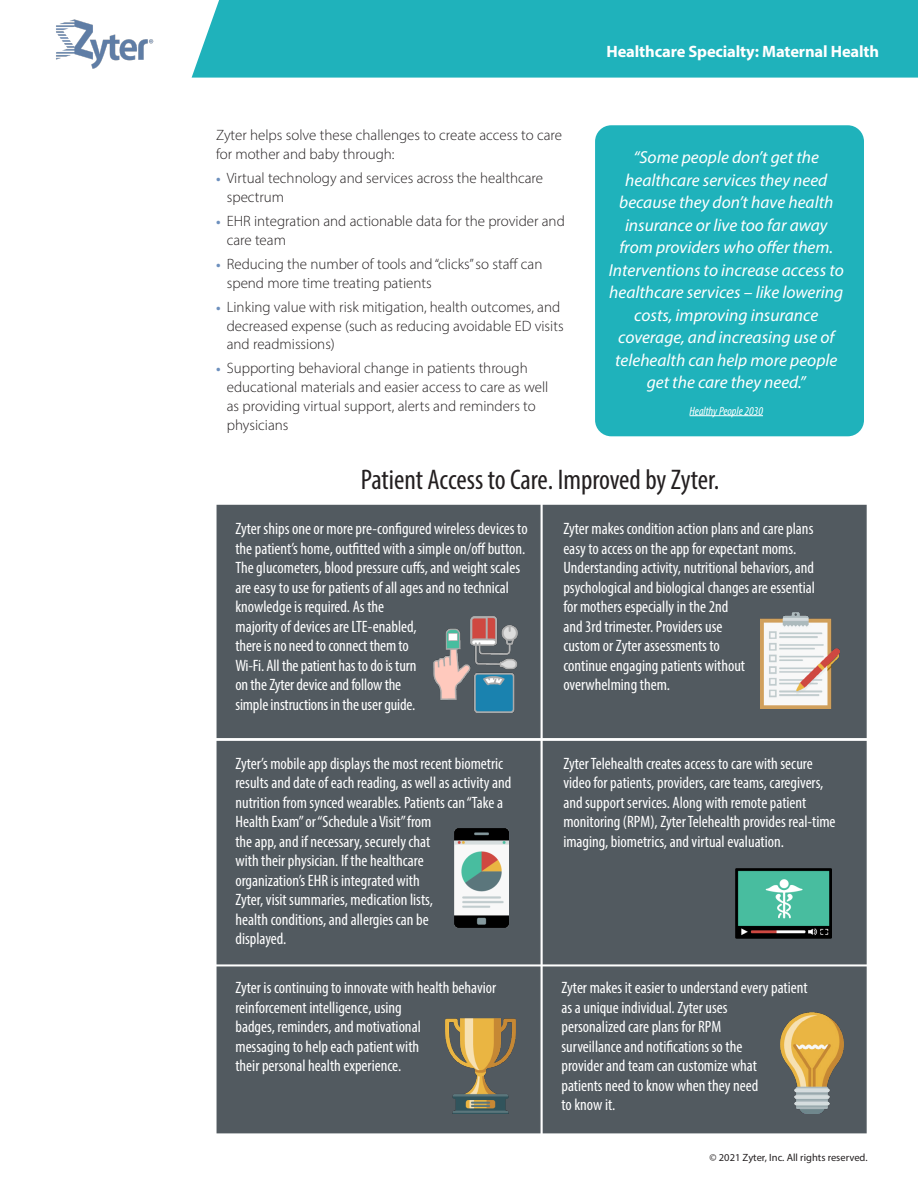
<style>
.page{position:relative;width:918px;height:1188px;background:#fff}
.page>*{position:absolute;margin:0;border:0;box-sizing:border-box;transform-origin:0 0}
.bodytext{font:condensed 28.5px "Myriad Pro";letter-spacing:-.005em;color:#231f20}
.bodytext-2{font:italic 17.4px/22.5px "Myriad Pro";color:#fff;text-align:center}
.bodytext-3{font:condensed 16.5px/19.5px "Myriad Pro";color:#fff}
.t1{font:700 16.5px "Myriad Pro";letter-spacing:-.01em;color:#fff}
.bodytext-4{font:300 15px/18.8px "Myriad Pro";color:#231f20}
.bodytext-5{font:italic condensed 12px "Myriad Pro";color:#fff}
.t2{font:10.5px "Myriad Pro";color:#231f20}
.s1{font-weight:700;font-size:13.5px;color:#6d90be}
</style>
<div class="page">
<img style="left:56px;top:19px;width:98px;height:50px">
<div style="left:192px;top:0;width:726px;height:78px;background:#1fb2bb"></div>
<div style="left:543px;top:966px;width:324px;height:167px;background:#525a60;border:2px solid #525a60"></div>
<div style="left:543px;top:741px;width:324px;height:223px;background:#525a60"></div>
<div style="left:543px;top:505px;width:324px;height:233px;background:#525a60"></div>
<div style="left:217px;top:966px;width:324px;height:167px;background:#525a60;border:2px solid #525a60"></div>
<div style="left:217px;top:741px;width:324px;height:223px;background:#525a60"></div>
<div style="left:217px;top:505px;width:324px;height:233px;background:#525a60"></div>
<img style="left:445px;top:1019px;width:70px;height:95px">
<img style="left:736px;top:868px;width:95px;height:71px">
<img style="left:455px;top:828px;width:53px;height:99px">
<img style="left:781px;top:1013px;width:63px;height:100px">
<img style="left:434px;top:616px;width:84px;height:97px">
<img style="left:760px;top:612px;width:80px;height:96px">
<div style="left:595px;top:125px;width:269px;height:311px;background:#1fb2bb;border-radius:16px"></div>
<hr style="left:690px;top:415px;width:73px;height:1px;background:#fff">
<p class="bodytext-4" style="left:216px;top:126px;width:348px">Zyter helps solve these challenges to create access to care for mother and baby through:</p>
<p class="bodytext-4" style="left:227px;top:169px;width:318px;text-indent:-11px"><span class="s1">•</span> Virtual technology and services across the healthcare spectrum</p>
<p class="bodytext-4" style="left:227px;top:211px;width:340px;text-indent:-11px"><span class="s1">•</span> EHR integration and actionable data for the provider and care team</p>
<p class="bodytext-4" style="left:227px;top:254px;width:317px;text-indent:-11px"><span class="s1">•</span> Reducing the number of tools and “clicks” so staff can spend more time treating patients</p>
<p class="bodytext-4" style="left:227px;top:297px;width:338px;text-indent:-11px"><span class="s1">•</span> Linking value with risk mitigation, health outcomes, and decreased expense (such as reducing avoidable ED visits and readmissions)</p>
<p class="bodytext-4" style="left:227px;top:359px;width:323px;text-indent:-11px"><span class="s1">•</span> Supporting behavioral change in patients through educational materials and easier access to care as well as providing virtual support, alerts and reminders to physicians</p>
<h2 class="t1" style="left:607px;top:40px;width:274px">Healthcare Specialty: Maternal Health</h2>
<p class="bodytext-2" style="left:609px;top:146px;width:237px">“Some people don’t get the healthcare services they need because they don’t have health insurance or live too far away from providers who offer them.<br>Interventions to increase access to healthcare services – like lowering costs, improving insurance coverage, and increasing use of telehealth can help more people get the care they need.”</p>
<p class="bodytext-5" style="left:690px;top:403px;width:75px">Healthy People 2030</p>
<p class="bodytext" style="left:361px;top:463px;width:360px">Patient Access to Care. Improved by Zyter.</p>
<p class="bodytext-3" style="left:235px;top:519px;width:294px">Zyter ships one or more pre-configured wireless devices to the patient’s home, outfitted with a simple on/off button.<br>The glucometers, blood pressure cuffs, and weight scales are easy to use for patients of all ages and no technical knowledge is required. As the<br>majority of devices are LTE-enabled,<br>there is no need to connect them to<br>Wi-Fi. All the patient has to do is turn<br>on the Zyter device and follow the<br>simple instructions in the user guide.</p>
<p class="bodytext-3" style="left:235px;top:753px;width:277px">Zyter’s mobile app displays the most recent biometric results and date of each reading, as well as activity and nutrition from synced wearables. Patients can “Take a Health Exam” or “Schedule a Visit” from<br>the app, and if necessary, securely chat<br>with their physician. If the healthcare<br>organization’s EHR is integrated with<br>Zyter, visit summaries, medication lists,<br>health conditions, and allergies can be<br>displayed.</p>
<p class="bodytext-3" style="left:235px;top:978px;width:262px">Zyter is continuing to innovate with health behavior reinforcement intelligence, using<br>badges, reminders, and motivational<br>messaging to help each patient with<br>their personal health experience.</p>
<p class="bodytext-3" style="left:563px;top:519px;width:253px">Zyter makes condition action plans and care plans easy to access on the app for expectant moms.<br>Understanding activity, nutritional behaviors, and psychological and biological changes are essential for mothers especially in the 2nd<br>and 3rd trimester. Providers use<br>custom or Zyter assessments to<br>continue engaging patients without overwhelming them.</p>
<p class="bodytext-3" style="left:563px;top:753px;width:274px">Zyter Telehealth creates access to care with secure video for patients, providers, care teams, caregivers, and support services. Along with remote patient monitoring (RPM), Zyter Telehealth provides real-time imaging, biometrics, and virtual evaluation.</p>
<p class="bodytext-3" style="left:561px;top:978px;width:248px">Zyter makes it easier to understand every patient as a unique individual. Zyter uses<br>personalized care plans for RPM<br>surveillance and notifications so the<br>provider and team can customize what<br>patients need to know when they need<br>to know it.</p>
<p class="t2" style="left:710px;top:1151px;width:160px">© 2021 Zyter, Inc. All rights reserved.</p>
</div>
